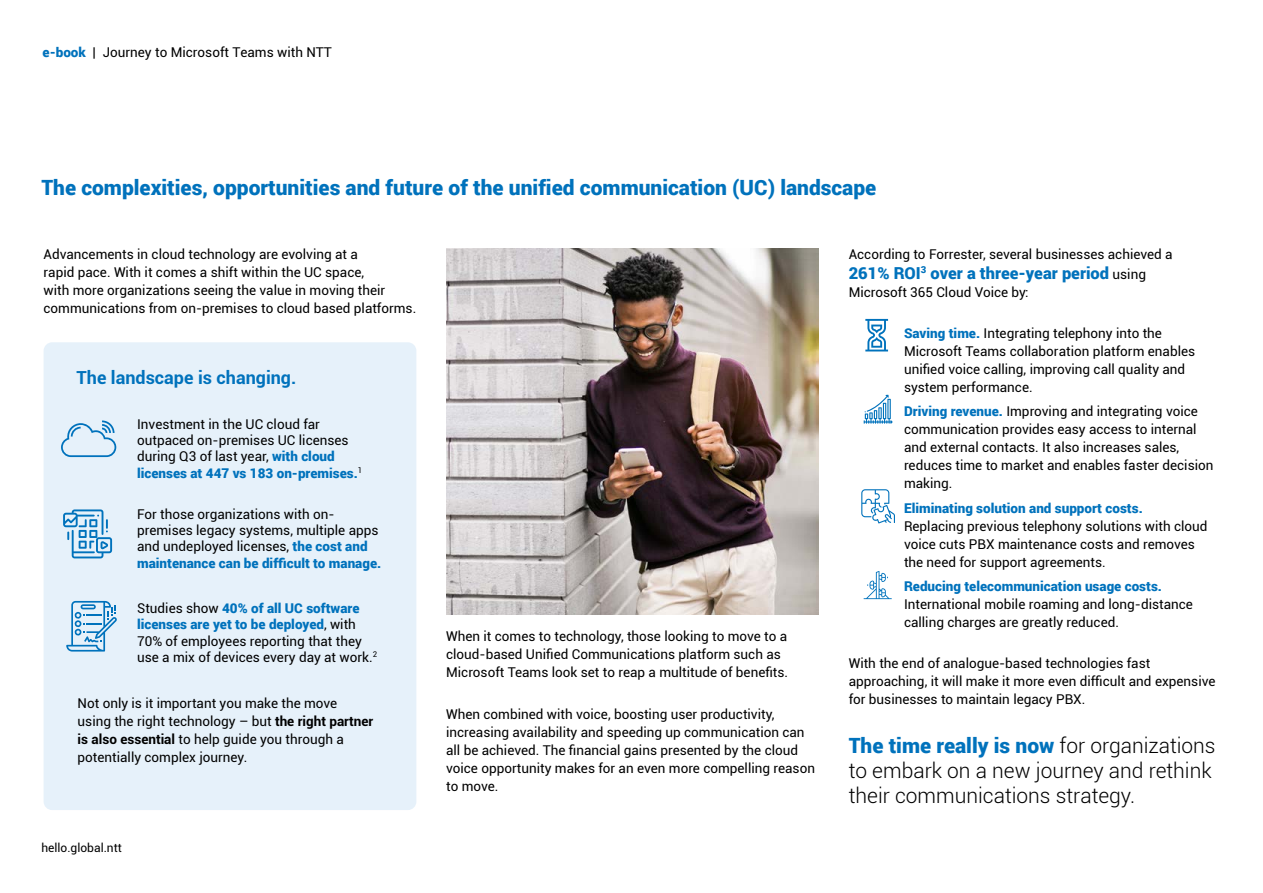
<style>
.page{position:relative;width:1263px;height:893px;background:#fff}
.page>*{position:absolute;margin:0;border:0;box-sizing:border-box;transform-origin:0 0}
.t1{font:300 21px/25.2px "Roboto";color:#000}
.t2{font:900 21px "Roboto";color:#0072bc}
.t3{font:700 18px "Roboto";color:#0072bc}
.t4{font:900 16.5px "Roboto";color:#0072bc}
.t5{font:13.5px/18px "Roboto";color:#000}
.t6{font:900 13.5px "Roboto";color:#0072bc}
.t7{font:12px "Roboto";color:#000}
.s1{font-weight:900;color:#0072bc}
.s2{font-weight:900}
.s3{font-weight:700}
.s4{font-weight:400;font-size:13.5px;color:#000}
</style>
<div class="page">
<div style="left:44px;top:342px;width:372px;height:468px;background:#e6f1fa;border-radius:9px"></div>
<img style="left:446px;top:249px;width:373px;height:365px">
<svg style="left:865px;top:319px;width:23px;height:32px"></svg>
<svg style="left:864px;top:395px;width:29px;height:29px"></svg>
<svg style="left:861px;top:489px;width:34px;height:34px"></svg>
<svg style="left:864px;top:571px;width:28px;height:28px"></svg>
<svg style="left:61px;top:420px;width:55px;height:37px"></svg>
<svg style="left:63px;top:509px;width:49px;height:49px"></svg>
<svg style="left:66px;top:601px;width:51px;height:51px"></svg>
<p class="t5" style="left:43px;top:42px;width:291px"><span class="s1">e-book</span> <span class="s2">|</span> Journey to Microsoft Teams with NTT</p>
<h1 class="t2" style="left:41px;top:173px;width:836px">The complexities, opportunities and future of the unified communication (UC) landscape</h1>
<p class="t5" style="left:44px;top:245px;width:374px">Advancements in cloud technology are evolving at a<br>rapid pace. With it comes a shift within the UC space,<br>with more organizations seeing the value in moving their communications from on-premises to cloud based platforms.</p>
<h2 class="t3" style="left:77px;top:365px;width:221px">The landscape is changing.</h2>
<p class="t5" style="left:137px;top:415px;width:227px;line-height:16.2px">Investment in the UC cloud far outpaced on-premises UC licenses during Q3 of last year, <span class="s1">with cloud licenses at 447 vs 183 on-premises.</span><sup>1</sup></p>
<p class="t5" style="left:137px;top:506px;width:246px;line-height:16.2px">For those organizations with on&shy;premises legacy systems, multiple apps and undeployed licenses, <span class="s1">the cost and maintenance can be difficult to manage.</span></p>
<p class="t5" style="left:137px;top:600px;width:241px;line-height:16.2px">Studies show <span class="s1">40% of all UC software licenses are yet to be deployed</span>, with 70% of employees reporting that they use a mix of devices every day at work.<sup>2</sup></p>
<p class="t5" style="left:78px;top:693px;width:297px">Not only is it important you make the move using the right technology – but <span class="s3">the right partner is also essential</span> to help guide you through a potentially complex journey.</p>
<p class="t7" style="left:41px;top:839px;width:82px">hello.global.ntt</p>
<p class="t5" style="left:446px;top:627px;width:344px">When it comes to technology, those looking to move to a cloud-based Unified Communications platform such as<br>Microsoft Teams look set to reap a multitude of benefits.</p>
<p class="t5" style="left:446px;top:704px;width:370px">When combined with voice, boosting user productivity, increasing availability and speeding up communication can all be achieved. The financial gains presented by the cloud voice opportunity makes for an even more compelling reason to move.</p>
<p class="t5" style="left:849px;top:245px;width:325px">According to Forrester, several businesses achieved a</p>
<p class="t4" style="left:849px;top:261px;width:299px">261% ROI<sup>3</sup> over a three-year period <span class="s4">using</span></p>
<p class="t5" style="left:849px;top:282px;width:181px">Microsoft 365 Cloud Voice by:</p>
<p class="t5" style="left:904px;top:324px;width:293px"><span class="s1">Saving time.</span> Integrating telephony into the Microsoft Teams collaboration platform enables unified voice calling, improving call quality and system performance.</p>
<p class="t5" style="left:904px;top:402px;width:311px"><span class="s1">Driving revenue.</span> Improving and integrating voice communication provides easy access to internal and external contacts. It also increases sales, reduces time to market and enables faster decision making.</p>
<p class="t6" style="left:904px;top:498px;width:240px">Eliminating solution and support costs.</p>
<p class="t5" style="left:904px;top:516px;width:305px">Replacing previous telephony solutions with cloud voice cuts PBX maintenance costs and removes the need for support agreements.</p>
<p class="t6" style="left:904px;top:577px;width:260px">Reducing telecommunication usage costs.</p>
<p class="t5" style="left:904px;top:595px;width:290px">International mobile roaming and long-distance calling charges are greatly reduced.</p>
<p class="t5" style="left:849px;top:654px;width:368px">With the end of analogue-based technologies fast approaching, it will make it more even difficult and expensive for businesses to maintain legacy PBX.</p>
<h1 class="t1" style="left:849px;top:732px;width:368px"><span class="s1">The time really is now</span> for organizations to embark on a new journey and rethink their communications strategy.</h1>
</div>
